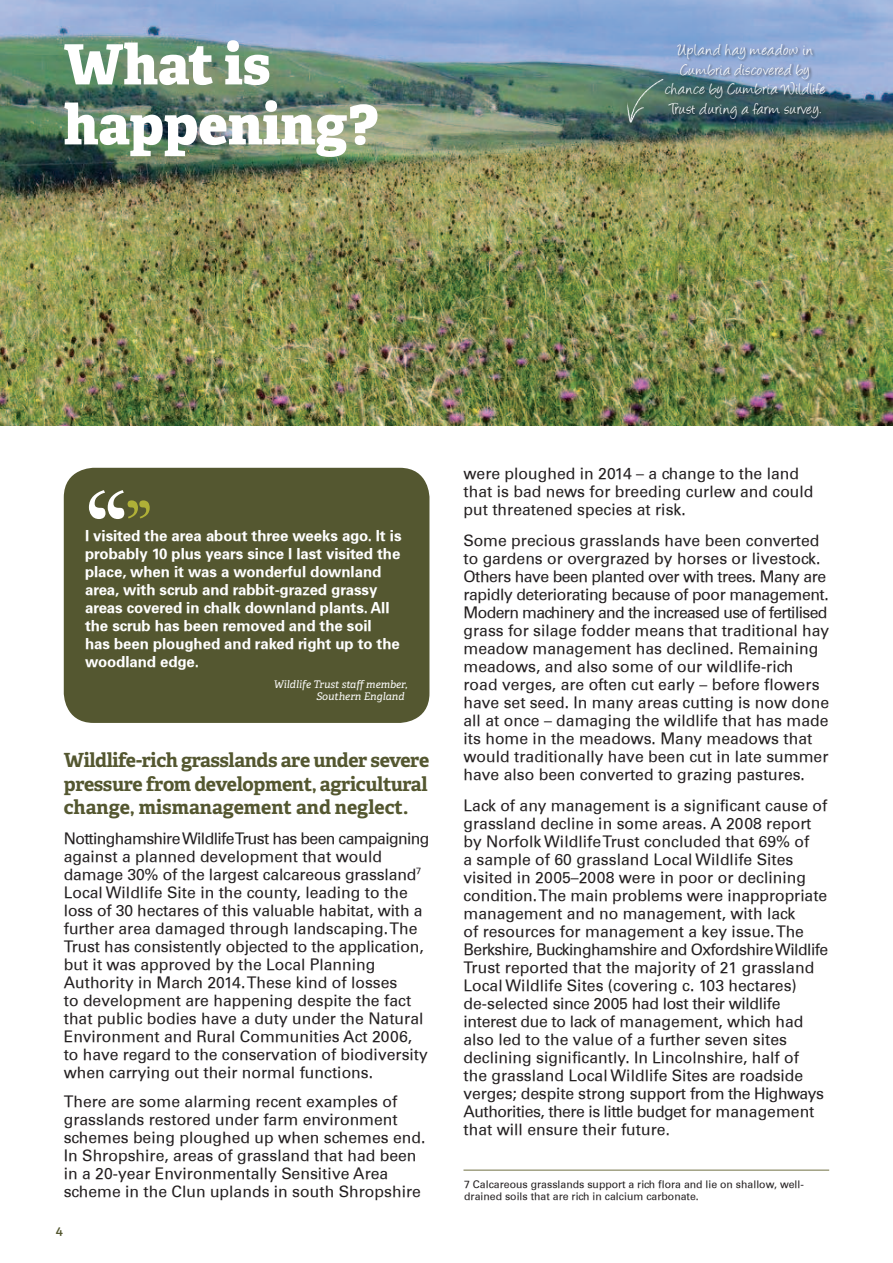
<style>
.page{position:relative;width:893px;height:1263px;background:#fff}
.page>*{position:absolute;margin:0;border:0;box-sizing:border-box;transform-origin:0 0}
.t1{font:108px "Sabon";color:#fff}
.t2{font:800 55.5px/60px "Adelle";color:#fff}
.t3{font:700 19.5px/23.4px "Adelle";letter-spacing:-.005em;color:#545730;text-align:justify}
.t4{font:18px/19.5px "Angelina";letter-spacing:.04em;color:#fff;text-align:center}
.t5{font:15.75px/18px "Univers";color:#231f20}
.t6{font:700 15px/18px "Univers";letter-spacing:-.005em;color:#fff}
.t7{font:600 13.5px "Adelle";color:#545730}
.t8{font:10.5px/12.6px "Univers";color:#231f20}
.t9{font:italic 10.5px/12.6px "Adelle";color:#fff;text-align:right}
.s1{font-size:15px}
</style>
<div class="page">
<img style="left:0;top:0;width:893px;height:425px">
<hr style="left:463px;top:1169px;width:366px;height:2px;background:#a0a082">
<div style="left:64px;top:468px;width:365px;height:255px;background:#545730;border-radius:30px"></div>
<div style="left:665px;top:44px;width:164px;height:78px;background:#231f20;opacity:.55"></div>
<svg style="left:627px;top:78px;width:37px;height:46px;background:#55776c"></svg>
<h2 class="t2" style="left:64px;top:32px;width:316px">What is happening?</h2>
<p class="t4" style="left:665px;top:42px;width:161px">Upland hay meadow in<br>Cumbria discovered by chance by Cumbria Wildlife<br>Trust during a farm survey.</p>
<h1 class="t1" style="left:82px;top:463px;width:73px">‘‘<sup>’’</sup></h1>
<p class="t6" style="left:85px;top:526px;width:318px">I visited the area about three weeks ago. It is probably 10 plus years since I last visited the place, when it was a wonderful downland area, with scrub and rabbit-grazed grassy areas covered in chalk downland plants. All the scrub has been removed and the soil<br>has been ploughed and raked right up to the woodland edge.</p>
<p class="t9" style="left:274px;top:677px;width:135px">Wildlife Trust staff member,<br>Southern England</p>
<p class="t3" style="left:64px;top:748px;width:367px">Wildlife-rich grasslands are under severe pressure from development, agricultural change, mismanagement and neglect.</p>
<p class="t5" style="left:64px;top:829px;width:367px">Nottinghamshire Wildlife Trust has been campaigning against a planned development that would damage 30% of the largest calcareous grassland<sup>7<br></sup>Local Wildlife Site in the county, leading to the loss of 30 hectares of this valuable habitat, with a further area damaged through landscaping. The Trust has consistently objected to the application, but it was approved by the Local Planning Authority in March 2014. These kind of losses<br>to development are happening despite the fact that public bodies have a duty under the Natural Environment and Rural Communities Act 2006, to have regard to the conservation of biodiversity when carrying out their normal functions.</p>
<p class="t5" style="left:64px;top:1092px;width:363px">There are some alarming recent examples of grasslands restored under farm environment schemes being ploughed up when schemes end.<br>In Shropshire, areas of grassland that had been in a 20-year Environmentally Sensitive Area scheme in the Clun uplands in south Shropshire</p>
<p class="t7" style="left:56px;top:1220px;width:9px">4</p>
<p class="t5" style="left:463px;top:465px;width:352px">were ploughed in 2014 – a change to the land that is bad news for breeding curlew and could put threatened species at risk.</p>
<p class="t5" style="left:463px;top:531px;width:367px">Some precious grasslands have been converted to gardens or overgrazed by horses or livestock.<br>Others have been planted over with trees. Many are rapidly deteriorating because of poor management.<br>Modern machinery and the increased use of fertilised grass for silage fodder means that traditional hay meadow management has declined. Remaining meadows, and also some of our wildlife-rich road verges, are often cut early – before flowers have set seed. In many areas cutting is now done all at once – damaging the wildlife that has made its home in the meadows. Many meadows that would traditionally have been cut in late summer have also been converted to grazing pastures.</p>
<p class="t5" style="left:463px;top:796px;width:366px">Lack of any management is a significant cause of grassland decline in some areas. A 2008 report by Norfolk Wildlife Trust concluded that 69% of<br>a sample of 60 grassland Local Wildlife Sites visited in 2005–2008 were in poor or declining condition. The main problems were inappropriate management and no management, with lack<br>of resources for management a key issue. The Berkshire, Buckinghamshire and Oxfordshire Wildlife Trust reported that the majority of 21 grassland Local Wildlife Sites (covering c. 103 hectares) de-selected since 2005 had lost their wildlife interest due to lack of management, which had also led to the value of a further seven sites declining significantly. In Lincolnshire, half of<br>the grassland Local Wildlife Sites are roadside verges; despite strong support from the Highways Authorities, there is little budget for management that will ensure their future<span class="s1">.</span></p>
<p class="t8" style="left:464px;top:1178px;width:341px">7 Calcareous grasslands support a rich flora and lie on shallow, well&shy;drained soils that are rich in calcium carbonate.</p>
</div>
